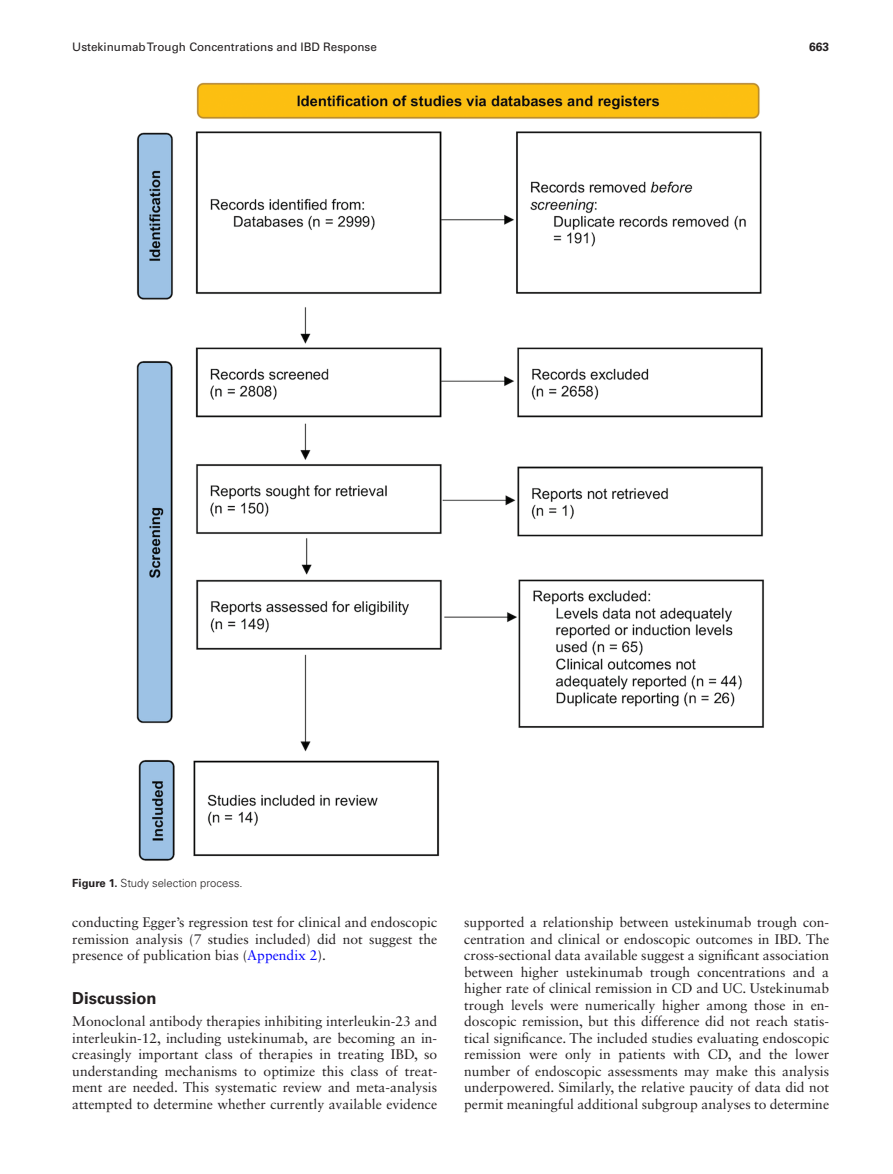
<style>
.page{position:relative;width:893px;height:1174px;background:#fff}
.page>*{position:absolute;margin:0;border:0;box-sizing:border-box;transform-origin:0 0}
.t1{font:700 16.5px "Univers LT Std";color:#231f20}
.t2{font:13.8px/16.5px "Sabon LT Std";color:#231f20;text-align:justify}
.t3{font:700 12px "Univers LT Std";color:#231f20}
.t4{font:11.7px "Univers LT Std";color:#231f20}
.t5{font:300 11.25px "Univers LT Std";color:#231f20}
.s1{font-weight:700}
.s2{color:#00f}
</style>
<div class="page">
<img style="left:136px;top:82px;width:628px;height:779px">
<p class="t4" style="left:72px;top:40px;width:306px">Ustekinumab Trough Concentrations and IBD Response</p>
<p class="t3" style="left:809px;top:40px;width:22px">663</p>
<p class="t5" style="left:72px;top:876px;width:172px"><span class="s1">Figure 1.</span> Study selection process.</p>
<p class="t2" style="left:72px;top:914px;width:366px">conducting Egger’s regression test for clinical and endoscopic remission analysis (7 studies included) did not suggest the presence of publication bias (<span class="s2">Appendix 2</span>).</p>
<p class="t1" style="left:72px;top:988px;width:86px">Discussion</p>
<p class="t2" style="left:72px;top:1013px;width:366px">Monoclonal antibody therapies inhibiting interleukin-23 and interleukin-12, including ustekinumab, are becoming an in&shy;creasingly important class of therapies in treating IBD, so understanding mechanisms to optimize this class of treat&shy;ment are needed. This systematic review and meta-analysis attempted to determine whether currently available evidence</p>
<p class="t2" style="left:464px;top:914px;width:366px">supported a relationship between ustekinumab trough con&shy;centration and clinical or endoscopic outcomes in IBD. The cross-sectional data available suggest a significant association between higher ustekinumab trough concentrations and a higher rate of clinical remission in CD and UC. Ustekinumab trough levels were numerically higher among those in en&shy;doscopic remission, but this difference did not reach statis&shy;tical significance. The included studies evaluating endoscopic remission were only in patients with CD, and the lower number of endoscopic assessments may make this analysis underpowered. Similarly, the relative paucity of data did not permit meaningful additional subgroup analyses to determine</p>
</div>
